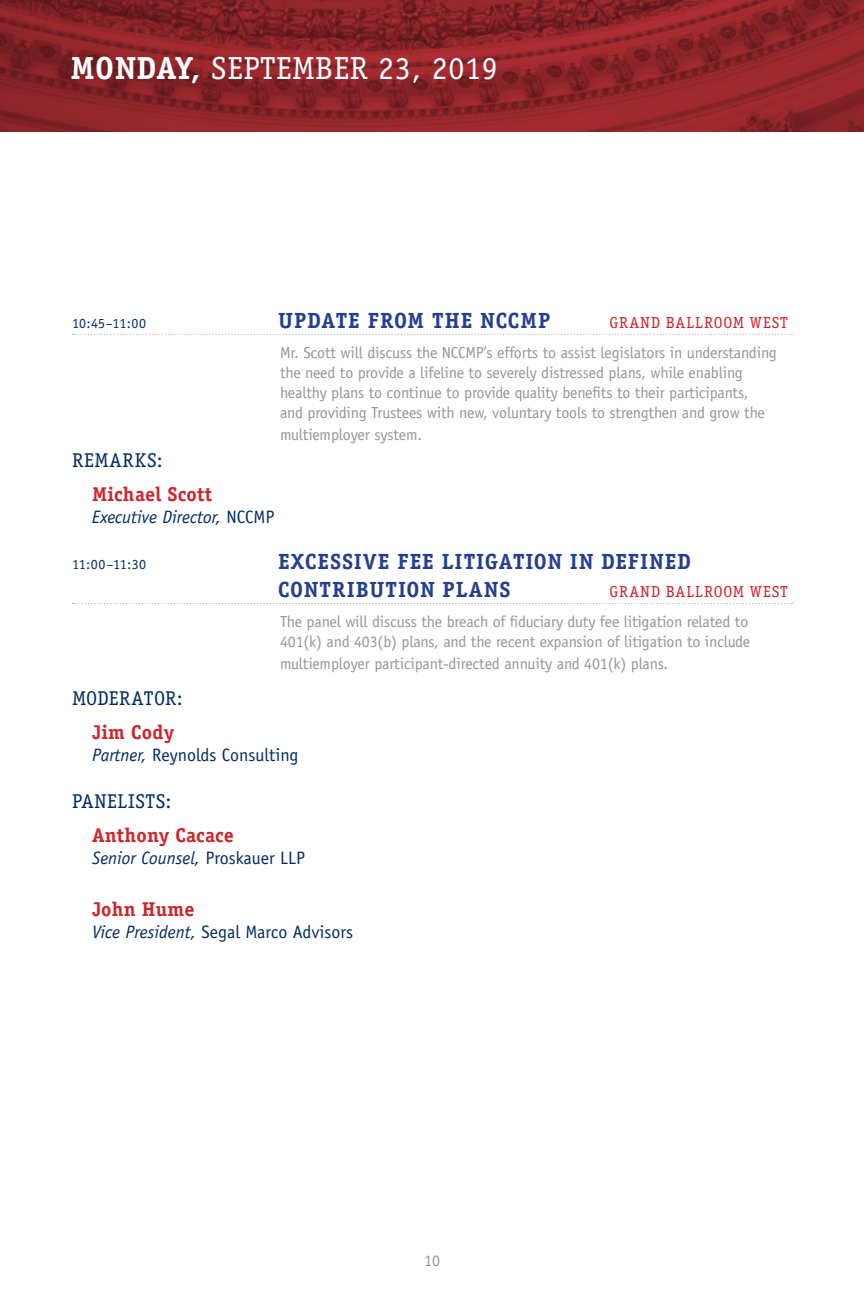
<style>
.page{position:relative;width:864px;height:1296px;background:#fff}
.page>*{position:absolute;margin:0;border:0;box-sizing:border-box;transform-origin:0 0}
.t1{font:32px "Officina Serif Std";letter-spacing:.02em;color:#fff}
.t2{font:700 22px/28px "Officina Serif Std";letter-spacing:.04em;color:#253f8e}
.t3{font:700 20px "Officina Serif Std";letter-spacing:.01em;color:#d1232a}
.t4{font:20px "Officina Serif Std";letter-spacing:.035em;color:#002c62}
.t5{font:20px "Officina Serif Std";letter-spacing:.005em;color:#002c62}
.t6{font:18px "Officina Sans Std";color:#002c62}
.t7{font:italic 18px "Officina Sans Std";color:#002c62}
.t8{font:16px/20px "Officina Sans Std";letter-spacing:-.01em;color:#939598}
.t9{font:16px "Officina Serif Std";letter-spacing:.065em;color:#d1232a}
.t10{font:14px "Officina Serif Std";letter-spacing:.015em;color:#002c62}
.s1{font-weight:700}
.s2{font-style:normal}
.s3{font-style:italic}
</style>
<div class="page">
<svg style="left:0;top:0;width:864px;height:132px;background:#8a2428"></svg>
<svg style="left:72px;top:334px;width:721px;height:1px"></svg>
<svg style="left:72px;top:603px;width:721px;height:1px"></svg>
<h1 class="t1" style="left:70px;top:49px;width:429px"><span class="s1">MONDAY,</span> SEPTEMBER 23, 2019</h1>
<p class="t10" style="left:72px;top:315px;width:76px">10:45–11:00</p>
<h2 class="t2" style="left:278px;top:306px;width:274px">UPDATE FROM THE NCCMP</h2>
<p class="t9" style="left:610px;top:313px;width:180px">GRAND BALLROOM WEST</p>
<p class="t8" style="left:280px;top:342px;width:498px">Mr. Scott will discuss the NCCMP’s efforts to assist legislators in understanding the need to provide a lifeline to severely distressed plans, while enabling healthy plans to continue to provide quality benefits to their participants,<br>and providing Trustees with new, voluntary tools to strengthen and grow the</p>
<p class="t8" style="left:280px;top:424px;width:144px">multiemployer system.</p>
<p class="t4" style="left:72px;top:449px;width:92px">REMARKS:</p>
<p class="t3" style="left:92px;top:482px;width:122px">Michael Scott</p>
<p class="t7" style="left:92px;top:506px;width:184px">Executive Director, <span class="s2">NCCMP</span></p>
<p class="t10" style="left:72px;top:556px;width:76px">11:00–11:30</p>
<h2 class="t2" style="left:278px;top:547px;width:414px">EXCESSIVE FEE LITIGATION IN DEFINED<br>CONTRIBUTION PLANS</h2>
<p class="t9" style="left:610px;top:582px;width:180px">GRAND BALLROOM WEST</p>
<p class="t8" style="left:280px;top:612px;width:472px">The panel will discuss the breach of fiduciary duty fee litigation related to<br>401(k) and 403(b) plans, and the recent expansion of litigation to include</p>
<p class="t8" style="left:280px;top:654px;width:390px">multiemployer participant-directed annuity and 401(k) plans.</p>
<p class="t5" style="left:72px;top:687px;width:112px">MODERATOR:</p>
<p class="t3" style="left:92px;top:720px;width:84px">Jim Cody</p>
<p class="t6" style="left:92px;top:745px;width:208px"><span class="s3">Partner,</span> Reynolds Consulting</p>
<p class="t4" style="left:72px;top:790px;width:101px">PANELISTS:</p>
<p class="t3" style="left:92px;top:823px;width:143px">Anthony Cacace</p>
<p class="t7" style="left:92px;top:848px;width:215px">Senior Counsel, <span class="s2">Proskauer LLP</span></p>
<p class="t3" style="left:92px;top:897px;width:104px">John Hume</p>
<p class="t6" style="left:92px;top:922px;width:263px"><span class="s3">Vice President,</span> Segal Marco Advisors</p>
<p class="t8" style="left:424px;top:1250px;width:17px">10</p>
</div>
